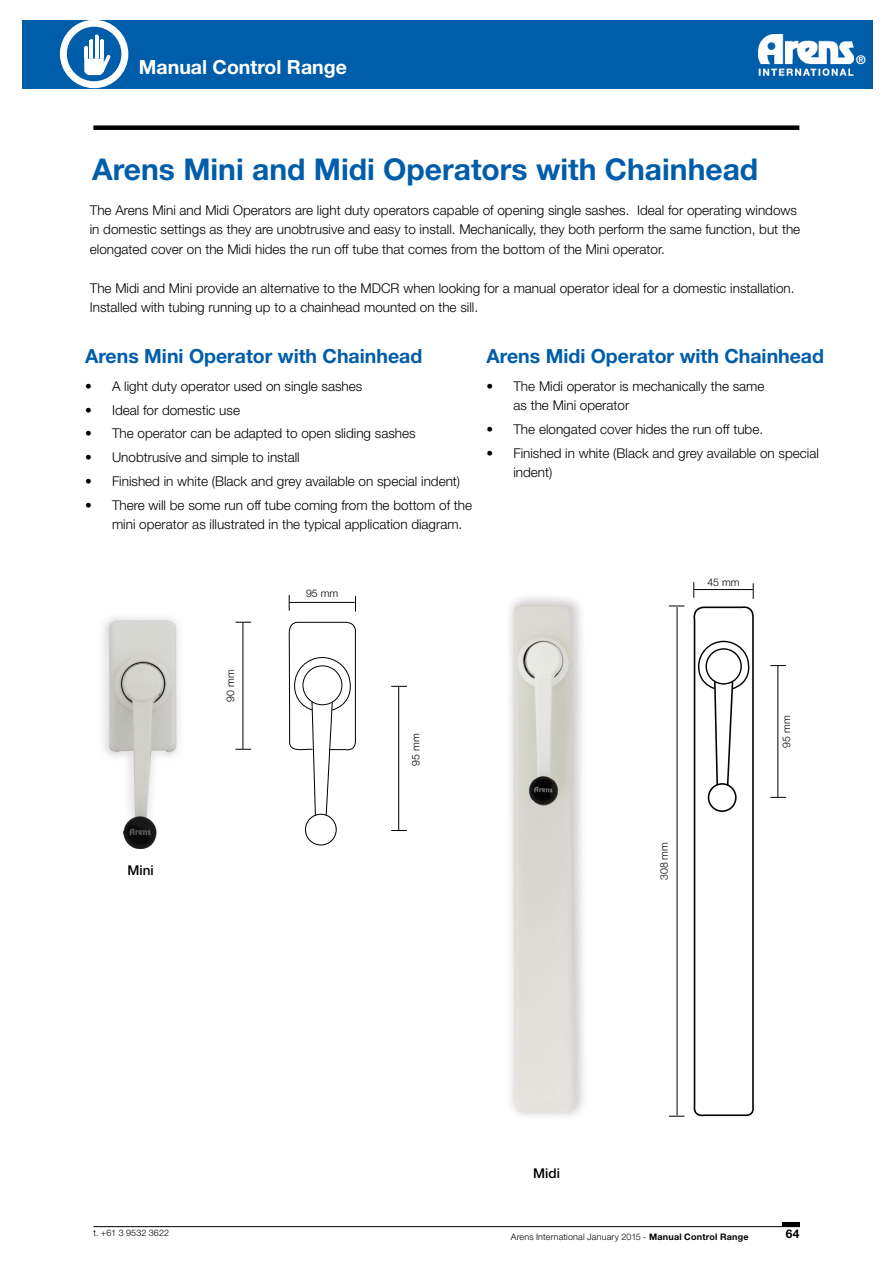
<style>
.page{position:relative;width:893px;height:1263px;background:#fff}
.page>*{position:absolute;margin:0;border:0;box-sizing:border-box;transform-origin:0 0}
.t1{font:700 30px "Helvetica Neue LT Std";color:#005daa}
.t2{font:700 19.5px "Helvetica Neue";color:#005daa}
.t3{font:700 19.5px "Helvetica Neue LT Std";color:#fff}
.t4{font:300 13.5px/19.5px "Helvetica Neue LT Std";color:#000}
.t5{font:500 13.5px "Helvetica Neue LT Std";color:#000}
.t6{font:700 12px "Helvetica Neue LT Std";color:#000}
.t7{font:700 12px "Helvetica Neue";color:#fff}
.t8{font:300 10.5px "Helvetica Neue LT Std";color:#000}
.t9{font:300 9px "Helvetica Neue LT Std";letter-spacing:.015em;color:#000}
.s1{font-weight:700}
</style>
<div class="page">
<div style="left:782px;top:1222px;width:17px;height:5px;background:#000"></div>
<hr style="left:93px;top:1226px;width:706px;height:1px;background:#000">
<div style="left:22px;top:20px;width:850px;height:68px;background:#005daa"></div>
<img style="left:758px;top:35px;width:95px;height:41px">
<div style="left:60px;top:20px;width:68px;height:68px;border:7px solid #fff;border-radius:50%"></div>
<hr style="left:84px;top:48px;width:4px;height:10px;background:#fff">
<hr style="left:90px;top:41px;width:3px;height:17px;background:#fff">
<hr style="left:95px;top:36px;width:4px;height:22px;background:#fff">
<svg style="left:84px;top:34px;width:20px;height:14px"></svg>
<hr style="left:100px;top:41px;width:4px;height:17px;background:#fff">
<svg style="left:84px;top:55px;width:27px;height:20px"></svg>
<div style="left:93px;top:125px;width:706px;height:5px;background:#000"></div>
<img style="left:103px;top:617px;width:76px;height:233px">
<img style="left:510px;top:597px;width:74px;height:520px">
<div style="left:305px;top:814px;width:32px;height:31px;border:1px solid #000;border-radius:50%"></div>
<svg style="left:288px;top:621px;width:68px;height:196px"></svg>
<svg style="left:693px;top:606px;width:61px;height:511px"></svg>
<svg style="left:235px;top:622px;width:16px;height:1px"></svg>
<svg style="left:289px;top:595px;width:1px;height:16px"></svg>
<svg style="left:355px;top:596px;width:1px;height:15px"></svg>
<svg style="left:391px;top:686px;width:16px;height:1px"></svg>
<svg style="left:770px;top:665px;width:16px;height:1px"></svg>
<svg style="left:669px;top:1116px;width:15px;height:1px"></svg>
<svg style="left:669px;top:606px;width:15px;height:1px"></svg>
<svg style="left:693px;top:582px;width:1px;height:16px"></svg>
<svg style="left:753px;top:583px;width:1px;height:16px"></svg>
<svg style="left:391px;top:830px;width:16px;height:1px"></svg>
<svg style="left:770px;top:797px;width:16px;height:1px"></svg>
<svg style="left:235px;top:749px;width:16px;height:1px"></svg>
<hr style="left:289px;top:602px;width:66px;height:1px;background:#000">
<hr style="left:398px;top:686px;width:1px;height:145px;background:#000">
<hr style="left:777px;top:666px;width:1px;height:131px;background:#000">
<hr style="left:694px;top:589px;width:59px;height:1px;background:#000">
<hr style="left:677px;top:607px;width:1px;height:508px;background:#000">
<hr style="left:243px;top:622px;width:1px;height:127px;background:#000">
<h2 class="t3" style="left:139px;top:55px;width:209px">Manual Control Range</h2>
<h1 class="t1" style="left:92px;top:151px;width:667px">Arens Mini and Midi Operators with Chainhead</h1>
<p class="t4" style="left:90px;top:200px;width:712px">The Arens Mini and Midi Operators are light duty operators capable of opening single sashes. Ideal for operating windows in domestic settings as they are unobtrusive and easy to install. Mechanically, they both perform the same function, but the elongated cover on the Midi hides the run off tube that comes from the bottom of the Mini operator.</p>
<p class="t4" style="left:90px;top:278px;width:706px">The Midi and Mini provide an alternative to the MDCR when looking for a manual operator ideal for a domestic installation.<br>Installed with tubing running up to a chainhead mounted on the sill.</p>
<h2 class="t2" style="left:85px;top:344px;width:339px">Arens Mini Operator with Chainhead</h2>
<p class="t4" style="left:85px;top:376px;width:279px">• A light duty operator used on single sashes</p>
<p class="t4" style="left:85px;top:400px;width:157px">• Ideal for domestic use</p>
<p class="t4" style="left:85px;top:424px;width:332px">• The operator can be adapted to open sliding sashes</p>
<p class="t4" style="left:85px;top:447px;width:216px">• Unobtrusive and simple to install</p>
<p class="t4" style="left:85px;top:471px;width:377px">• Finished in white (Black and grey available on special indent)</p>
<p class="t4" style="left:112px;top:495px;width:362px;text-indent:-27px">• There will be some run off tube coming from the bottom of the mini operator as illustrated in the typical application diagram.</p>
<h2 class="t2" style="left:486px;top:344px;width:339px">Arens Midi Operator with Chainhead</h2>
<p class="t4" style="left:513px;top:376px;width:253px;text-indent:-27px">• The Midi operator is mechanically the same as the Mini operator</p>
<p class="t4" style="left:486px;top:419px;width:278px">• The elongated cover hides the run off tube.</p>
<p class="t4" style="left:513px;top:443px;width:307px;text-indent:-27px">• Finished in white (Black and grey available on special indent)</p>
<p class="t8" style="left:306px;top:587px;width:34px">95 mm</p>
<p class="t8" style="left:707px;top:575px;width:34px">45 mm</p>
<p class="t8" style="left:224px;top:702px;width:34px;rotate:-90deg">90 mm</p>
<p class="t8" style="left:409px;top:766px;width:34px;rotate:-90deg">95 mm</p>
<p class="t8" style="left:780px;top:747px;width:34px;rotate:-90deg">95 mm</p>
<p class="t5" style="left:128px;top:862px;width:28px">Mini</p>
<p class="t8" style="left:657px;top:880px;width:39px;rotate:-90deg">308 mm</p>
<p class="t7" style="left:856px;top:52px;width:11px">®</p>
<p class="t9" style="left:93px;top:1227px;width:77px">t. +61 3 9532 3622</p>
<p class="t5" style="left:533px;top:1165px;width:28px">Midi</p>
<p class="t9" style="left:511px;top:1231px;width:239px">Arens International January 2015 - <span class="s1">Manual Control Range</span></p>
<p class="t6" style="left:786px;top:1226px;width:15px">64</p>
</div>
